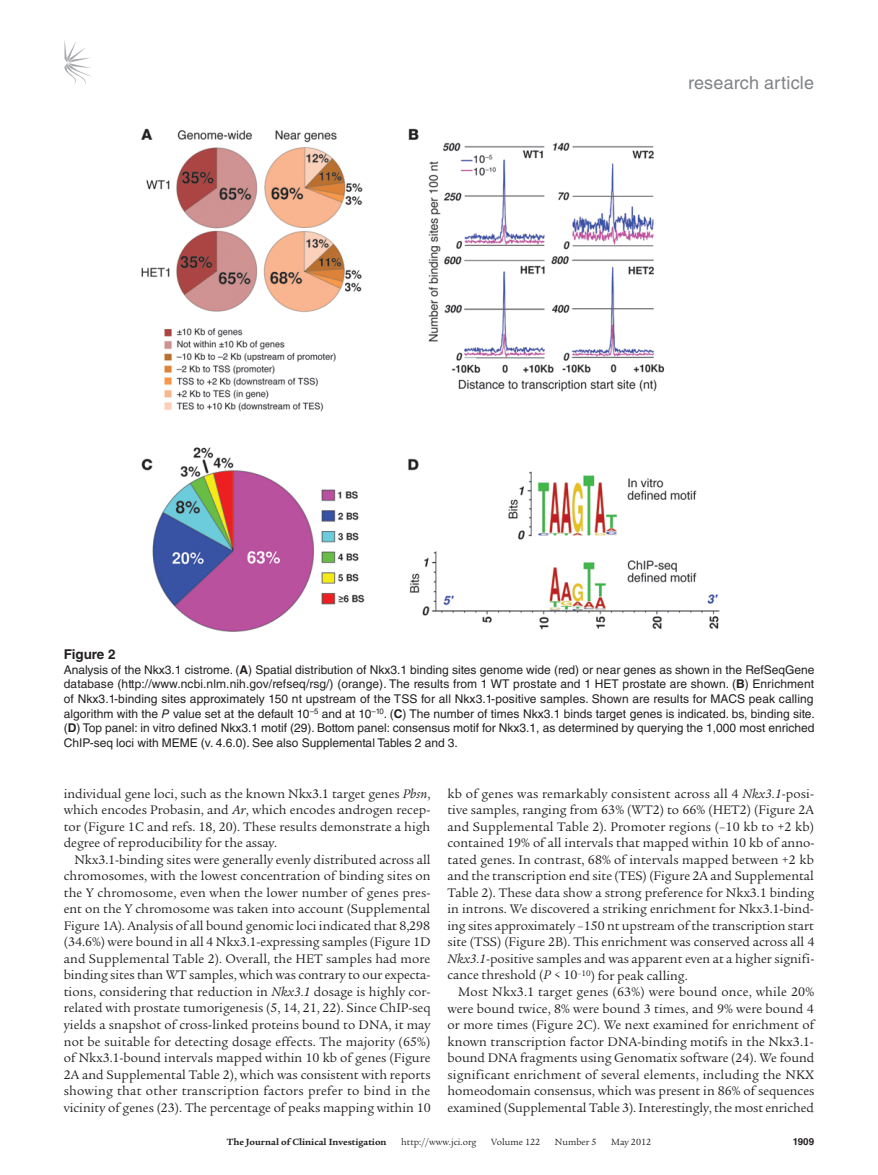
<style>
.page{position:relative;width:878px;height:1175px;background:#fff}
.page>*{position:absolute;margin:0;border:0;box-sizing:border-box;transform-origin:0 0}
.t1{font:18px "Helvetica LT Std";letter-spacing:.01em;color:#808285}
.t2{font:13.5px/16.5px "Legacy Serif Std";color:#231f20;text-align:justify}
.t3{font:700 13.5px "Helvetica LT Std";color:#231f20}
.t4{font:12px/14.7px "Helvetica LT Std";color:#231f20;text-align:justify}
.t5{font:9.75px "Legacy Serif Std";color:#231f20}
.t6{font:700 9.75px "Legacy Serif Std";color:#231f20}
.t7{font:700 9.75px "Helvetica LT Std";color:#231f20}
.s1{font-weight:700}
.s2{font-style:italic}
</style>
<div class="page">
<svg style="left:64px;top:40px;width:27px;height:45px"></svg>
<img style="left:141px;top:128px;width:579px;height:503px">
<h1 class="t1" style="left:688px;top:73px;width:127px">research article</h1>
<p class="t3" style="left:64px;top:646px;width:53px">Figure 2</p>
<p class="t4" style="left:64px;top:662px;width:752px">Analysis of the Nkx3.1 cistrome. (<span class="s1">A</span>) Spatial distribution of Nkx3.1 binding sites genome wide (red) or near genes as shown in the RefSeqGene database (http://www.ncbi.nlm.nih.gov/refseq/rsg/) (orange). The results from 1 WT prostate and 1 HET prostate are shown. (<span class="s1">B</span>) Enrichment of Nkx3.1-binding sites approximately 150 nt upstream of the TSS for all Nkx3.1-positive samples. Shown are results for MACS peak calling algorithm with the <span class="s2">P</span> value set at the default 10<sup>–5</sup> and at 10<sup>–10</sup>. (<span class="s1">C</span>) The number of times Nkx3.1 binds target genes is indicated. bs, binding site. (<span class="s1">D</span>) Top panel: in vitro defined Nkx3.1 motif (29). Bottom panel: consensus motif for Nkx3.1, as determined by querying the 1,000 most enriched ChIP-seq loci with MEME (v. 4.6.0). See also Supplemental Tables 2 and 3.</p>
<p class="t2" style="left:64px;top:785px;width:368px">individual gene loci, such as the known Nkx3.1 target genes <span class="s2">Pbsn</span>, which encodes Probasin, and <span class="s2">Ar</span>, which encodes androgen recep&shy;tor (Figure 1C and refs. 18, 20). These results demonstrate a high degree of reproducibility for the assay.</p>
<p class="t2" style="left:64px;top:851px;width:368px;text-indent:11px">Nkx3.1-binding sites were generally evenly distributed across all chromosomes, with the lowest concentration of binding sites on the Y chromosome, even when the lower number of genes pres&shy;ent on the Y chromosome was taken into account (Supplemental Figure 1A). Analysis of all bound genomic loci indicated that 8,298 (34.6%) were bound in all 4 Nkx3.1-expressing samples (Figure 1D and Supplemental Table 2). Overall, the HET samples had more binding sites than WT samples, which was contrary to our expecta&shy;tions, considering that reduction in <span class="s2">Nkx3.1</span> dosage is highly cor&shy;related with prostate tumorigenesis (5, 14, 21, 22). Since ChIP-seq yields a snapshot of cross-linked proteins bound to DNA, it may not be suitable for detecting dosage effects. The majority (65%) of Nkx3.1-bound intervals mapped within 10 kb of genes (Figure 2A and Supplemental Table 2), which was consistent with reports showing that other transcription factors prefer to bind in the vicinity of genes (23). The percentage of peaks mapping within 10</p>
<p class="t2" style="left:447px;top:785px;width:368px">kb of genes was remarkably consistent across all 4 <span class="s2">Nkx3.1</span>-posi&shy;tive samples, ranging from 63% (WT2) to 66% (HET2) (Figure 2A and Supplemental Table 2). Promoter regions (–10 kb to +2 kb) contained 19% of all intervals that mapped within 10 kb of anno&shy;tated genes. In contrast, 68% of intervals mapped between +2 kb and the transcription end site (TES) (Figure 2A and Supplemental Table 2). These data show a strong preference for Nkx3.1 binding in introns. We discovered a striking enrichment for Nkx3.1-bind&shy;ing sites approximately –150 nt upstream of the transcription start site (TSS) (Figure 2B). This enrichment was conserved across all 4<br><span class="s2">Nkx3.1</span>-positive samples and was apparent even at a higher signifi&shy;cance threshold (<span class="s2">P</span> &lt; 10<sup>–10</sup>) for peak calling.</p>
<p class="t2" style="left:447px;top:983px;width:368px;text-indent:11px">Most Nkx3.1 target genes (63%) were bound once, while 20% were bound twice, 8% were bound 3 times, and 9% were bound 4 or more times (Figure 2C). We next examined for enrichment of known transcription factor DNA-binding motifs in the Nkx3.1- bound DNA fragments using Genomatix software (24). We found significant enrichment of several elements, including the NKX homeodomain consensus, which was present in 86% of sequences examined (Supplemental Table 3). Interestingly, the most enriched</p>
<p class="t6" style="left:227px;top:1135px;width:161px">The Journal of Clinical Investigation</p>
<p class="t5" style="left:401px;top:1136px;width:77px">http://www.jci.org</p>
<p class="t5" style="left:491px;top:1136px;width:50px">Volume 122</p>
<p class="t5" style="left:555px;top:1136px;width:43px">Number 5</p>
<p class="t5" style="left:611px;top:1136px;width:41px">May 2012</p>
<p class="t7" style="left:792px;top:1135px;width:23px">1909</p>
</div>
